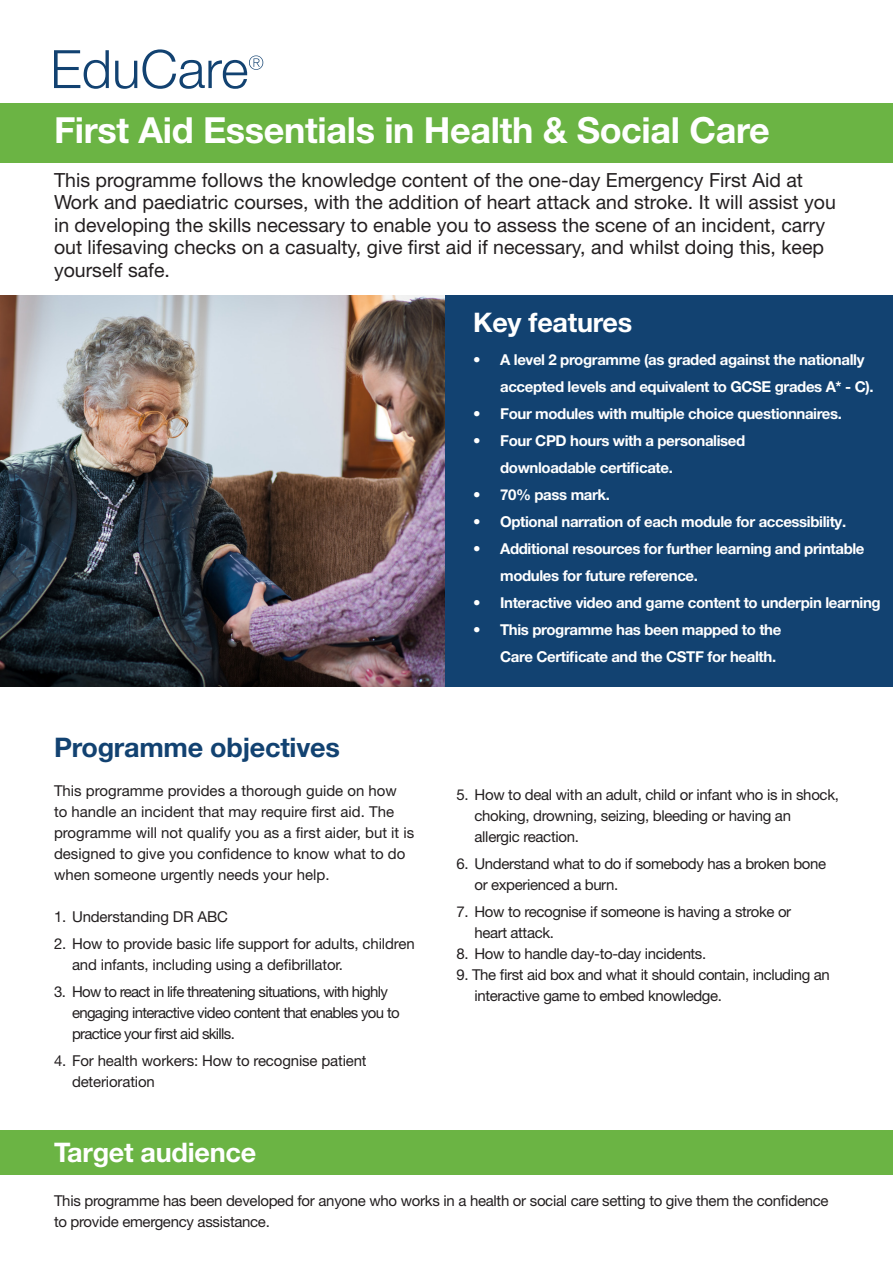
<style>
.page{position:relative;width:893px;height:1263px;background:#fff}
.page>*{position:absolute;margin:0;border:0;box-sizing:border-box;transform-origin:0 0}
.t1{font:700 36px "Helvetica Neue LT Pro";letter-spacing:-.01em;color:#fff}
.t2{font:700 27px "Helvetica Neue LT Pro";letter-spacing:-.01em;color:#fff}
.t3{font:700 27px "Helvetica Neue LT Pro";letter-spacing:-.01em;color:#124271}
.t4{font:19.5px/22.5px "Helvetica Neue LT Pro";color:#231f20}
.t5{font:15px/21px "Helvetica Neue LT Pro";letter-spacing:-.02em;color:#231f20}
.t6{font:700 15px/27px "Helvetica Neue LT Pro";letter-spacing:-.025em;color:#fff}
.t7{font:15px/21px "Helvetica Neue LT Pro";color:#231f20}
.t8{font:15px/21px "Helvetica Neue LT Pro";letter-spacing:-.045em;color:#231f20}
</style>
<div class="page">
<div style="left:0;top:1131px;width:893px;height:44px;background:#6bb444"></div>
<div style="left:0;top:103px;width:893px;height:60px;background:#6bb444"></div>
<img style="left:0;top:296px;width:446px;height:391px">
<div style="left:446px;top:296px;width:447px;height:391px;background:#124271"></div>
<svg style="left:54px;top:50px;width:55px;height:39px"></svg>
<svg style="left:115px;top:49px;width:148px;height:40px"></svg>
<p class="t1" style="left:54px;top:107px;width:717px">First Aid Essentials in Health &amp; Social Care</p>
<p class="t4" style="left:54px;top:168px;width:783px">This programme follows the knowledge content of the one-day Emergency First Aid at Work and paediatric courses, with the addition of heart attack and stroke. It will assist you in developing the skills necessary to enable you to assess the scene of an incident, carry out lifesaving checks on a casualty, give first aid if necessary, and whilst doing this, keep yourself safe.</p>
<p class="t3" style="left:54px;top:730px;width:287px">Programme objectives</p>
<p class="t7" style="left:54px;top:780px;width:362px">This programme provides a thorough guide on how<br>to handle an incident that may require first aid. The programme will not qualify you as a first aider, but it is designed to give you confidence to know what to do when someone urgently needs your help.</p>
<p class="t5" style="left:54px;top:906px;width:176px">1. Understanding DR ABC</p>
<p class="t5" style="left:72px;top:933px;width:344px;text-indent:-18px">2. How to provide basic life support for adults, children and infants, including using a defibrillator.</p>
<p class="t8" style="left:72px;top:981px;width:329px;text-indent:-18px">3. How to react in life threatening situations, with highly engaging interactive video content that enables you to practice your first aid skills.</p>
<p class="t5" style="left:72px;top:1050px;width:296px;text-indent:-18px">4. For health workers: How to recognise patient deterioration</p>
<p class="t2" style="left:54px;top:1136px;width:204px">Target audience</p>
<p class="t2" style="left:473px;top:305px;width:161px">Key features</p>
<p class="t6" style="left:500px;top:346px;width:375px;text-indent:-27px">• A level 2 programme (as graded against the nationally accepted levels and equivalent to GCSE grades A* - C).</p>
<p class="t6" style="left:473px;top:400px;width:370px">• Four modules with multiple choice questionnaires.</p>
<p class="t6" style="left:500px;top:427px;width:247px;text-indent:-27px">• Four CPD hours with a personalised downloadable certificate.</p>
<p class="t6" style="left:473px;top:481px;width:138px">• 70% pass mark.</p>
<p class="t6" style="left:473px;top:508px;width:375px">• Optional narration of each module for accessibility.</p>
<p class="t6" style="left:500px;top:535px;width:366px;text-indent:-27px">• Additional resources for further learning and printable modules for future reference.</p>
<p class="t6" style="left:473px;top:589px;width:409px">• Interactive video and game content to underpin learning</p>
<p class="t6" style="left:500px;top:616px;width:283px;text-indent:-27px">• This programme has been mapped to the<br>Care Certificate and the CSTF for health.</p>
<p class="t5" style="left:474px;top:783px;width:366px;text-indent:-18px">5. How to deal with an adult, child or infant who is in shock, choking, drowning, seizing, bleeding or having an allergic reaction.</p>
<p class="t5" style="left:474px;top:852px;width:353px;text-indent:-18px">6. Understand what to do if somebody has a broken bone or experienced a burn.</p>
<p class="t5" style="left:474px;top:900px;width:318px;text-indent:-18px">7. How to recognise if someone is having a stroke or heart attack.</p>
<p class="t5" style="left:456px;top:942px;width:251px">8. How to handle day-to-day incidents.</p>
<p class="t5" style="left:474px;top:963px;width:357px;text-indent:-18px">9. The first aid box and what it should contain, including an interactive game to embed knowledge.</p>
<p class="t5" style="left:54px;top:1189px;width:776px">This programme has been developed for anyone who works in a health or social care setting to give them the confidence to provide emergency assistance.</p>
</div>
